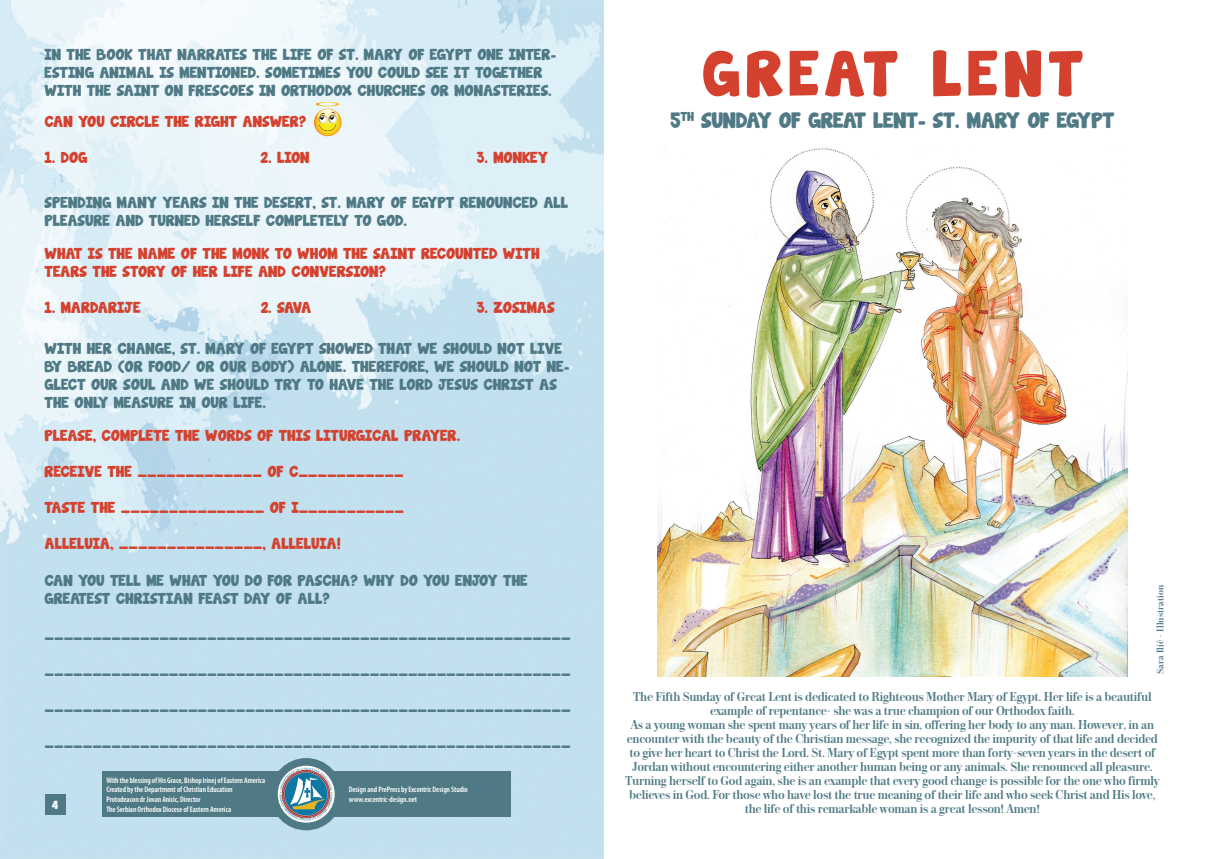
<style>
.page{position:relative;width:1208px;height:859px;background:#fff}
.page>*{position:absolute;margin:0;border:0;box-sizing:border-box;transform-origin:0 0}
.t1{font:57.3px "Janda Manatee Solid";letter-spacing:.1em;color:#d4422f}
.t2{font:19.6px "Janda Manatee Solid";letter-spacing:-.015em;color:#4f7a85}
.t3{font:14px/18px "Janda Manatee Solid";color:#4f7a85}
.t4{font:14px/18px "Janda Manatee Solid";color:#d4422f}
.t5{font:700 12px/14px "Neoplanta BG";letter-spacing:-.025em;color:#4f7a85;text-align:center}
.t6{font:800 condensed 11px "Futura";color:#fff}
.t7{font:700 9px "Neoplanta BG";letter-spacing:.01em;color:#4f7a85}
.t8{font:600 condensed 8px/9.6px "Myriad Pro";letter-spacing:-.01em;color:#fff}
</style>
<div class="page">
<img style="left:0;top:0;width:604px;height:859px">
<div style="left:102px;top:772px;width:408px;height:45px;background:#4f7a85"></div>
<div style="left:270px;top:758px;width:72px;height:72px;background:#4f7a85;border-radius:50%"></div>
<img style="left:278px;top:766px;width:57px;height:57px;border-radius:28px">
<div style="left:45px;top:794px;width:20px;height:20px;background:#4f7a85"></div>
<img style="left:657px;top:148px;width:470px;height:528px">
<svg style="left:314px;top:109px;width:27px;height:27px"></svg>
<svg style="left:316px;top:102px;width:23px;height:30px"></svg>
<p class="t3" style="left:45px;top:46px;width:513px">IN THE BOOK THAT NARRATES THE LIFE OF ST. MARY OF EGYPT ONE INTER-<br>ESTING ANIMAL IS MENTIONED. SOMETIMES YOU</p>
<p class="t3" style="left:378px;top:64px;width:166px">COULD SEE IT TOGETHER</p>
<p class="t3" style="left:45px;top:82px;width:273px">WITH THE SAINT ON FRESCOES IN ORTHODO</p>
<p class="t3" style="left:342px;top:82px;width:211px">X CHURCHES OR MONASTERIES.</p>
<p class="t4" style="left:45px;top:114px;width:44px">CAN YOU</p>
<p class="t4" style="left:110px;top:114px;width:198px">CIRCLE THE RIGHT ANSWER?</p>
<p class="t4" style="left:45px;top:150px;width:44px">1. DOG</p>
<p class="t4" style="left:261px;top:150px;width:50px">2. LION</p>
<p class="t4" style="left:477px;top:150px;width:73px">3. MONKEY</p>
<p class="t3" style="left:45px;top:195px;width:525px">SPENDING MANY YEARS IN THE DESERT, ST. MARY OF EGYPT RENOUNCED ALL<br>PLEASURE AND TURNED HERSELF COMPLETELY TO GOD.</p>
<p class="t4" style="left:45px;top:245px;width:496px">WHAT IS THE NAME OF THE MONK TO WHOM THE SAINT RECOUNTED WITH<br>TEARS THE STORY OF HER LIFE AND CONVERSION?</p>
<p class="t4" style="left:45px;top:299px;width:97px">1. MARDARIJ E</p>
<p class="t4" style="left:261px;top:299px;width:52px">2. SAVA</p>
<p class="t4" style="left:477px;top:299px;width:79px">3. ZOSIMAS</p>
<p class="t3" style="left:45px;top:340px;width:519px">WITH HER CHANGE, ST. MARY OF EGYPT SHOWED THAT WE SHOULD NOT LIVE<br>BY BREAD (OR FOOD</p>
<p class="t3" style="left:45px;top:358px;width:526px;text-indent:137px">/ OR OUR BODY) ALONE. THEREFORE, WE SHOULD NOT NE-<br>GLECT OUR SOUL AND WE SHOULD TRY TO HAVE THE LORD J ESUS CHRIST AS<br>THE ONLY MEASURE IN OUR LIFE.</p>
<p class="t4" style="left:45px;top:427px;width:417px">PLEASE, COMPLETE THE WORDS OF THIS LITURGICAL PRAYER.</p>
<p class="t4" style="left:45px;top:463px;width:360px">RECEIVE THE _____________ OF C___________</p>
<p class="t4" style="left:45px;top:499px;width:361px">TASTE THE _______________ OF I___________</p>
<p class="t4" style="left:45px;top:535px;width:297px">ALLELUIA, _______________, ALLELUIA!</p>
<p class="t3" style="left:45px;top:572px;width:44px">CAN YOU</p>
<p class="t3" style="left:110px;top:572px;width:113px">TELL ME WHAT YOU</p>
<p class="t3" style="left:245px;top:572px;width:189px">DO FOR PASCHA? WHY DO YOU</p>
<p class="t3" style="left:455px;top:572px;width:74px">ENJOY THE</p>
<p class="t3" style="left:45px;top:590px;width:287px">GREATEST CHRISTIAN FEAST DAY OF ALL?</p>
<p class="t3" style="left:45px;top:626px;width:527px">_______________________________________________________</p>
<p class="t3" style="left:45px;top:662px;width:527px">_______________________________________________________</p>
<p class="t3" style="left:45px;top:698px;width:527px">_______________________________________________________</p>
<p class="t3" style="left:45px;top:734px;width:527px">_______________________________________________________</p>
<p class="t6" style="left:52px;top:798px;width:8px">4</p>
<p class="t8" style="left:106px;top:775px;width:160px">With the blessing of His Grace, Bishop Irinej of Eastern America Created by the Department of Christian Education Protodeacon dr Jovan Anicic, Director<br>The Serbian Orthodox Diocese of Eastern America</p>
<p class="t8" style="left:349px;top:785px;width:121px">Design and PrePress by Excentric Design Studio www.excentric-design.net</p>
<h1 class="t1" style="left:702px;top:33px;width:382px">GREAT LENT</h1>
<h2 class="t2" style="left:670px;top:106px;width:163px">5<sup>TH</sup> SUNDAY OF GREAT</h2>
<h2 class="t2" style="left:873px;top:106px;width:239px">LENT- ST. MARY OF EGYPT</h2>
<p class="t7" style="left:1154px;top:674px;width:91px;rotate:-90deg">Sara Ilić - Illustration</p>
<p class="t5" style="left:625px;top:689px;width:536px">The Fifth Sunday of Great Lent is dedicated to Righteous Mother Mary of Egypt. Her life is a beautiful example of repentance- she was a true champion of our Orthodox faith.<br>As a young woman she spent many years of her life in sin, offering her body to any man. However, in an encounter with the beauty of the Christian message, she recognized the impurity of that life and decided to give her heart to Christ the Lord. St. Mary of Egypt spent more than forty-seven years in the desert of Jordan without encountering either another human being or any animals. She renounced all pleasure.<br>Turning herself to God again, she is an example that every good change is possible for the one who firmly believes in God. For those who have lost the true meaning of their life and who seek Christ and His love, the life of this remarkable woman is a great lesson! Amen!</p>
</div>
